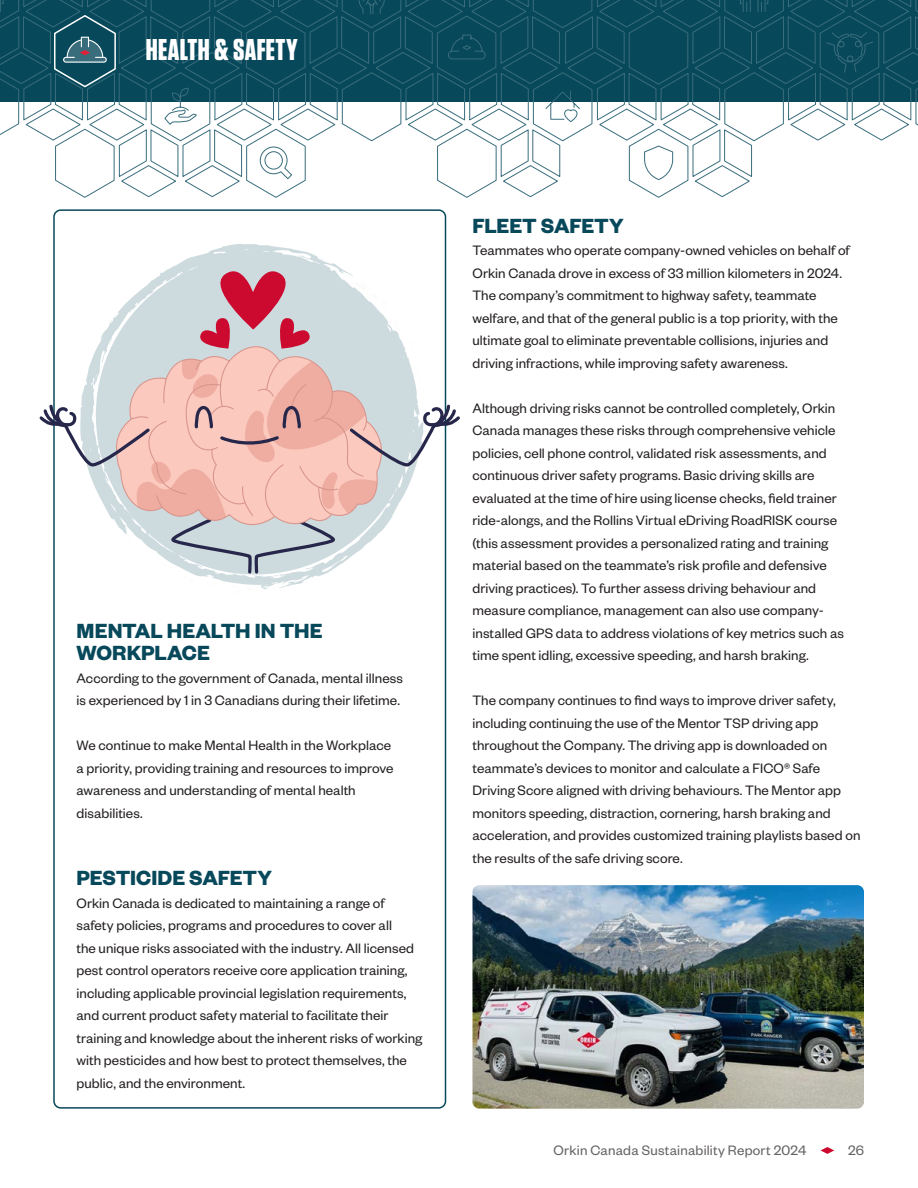
<style>
.page{position:relative;width:918px;height:1188px;background:#fff}
.page>*{position:absolute;margin:0;border:0;box-sizing:border-box;transform-origin:0 0}
.t1{font:700 30px "Tungsten";letter-spacing:.015em;color:#fff}
.t2{font:700 22.5px/22.5px "Founders Grotesk";letter-spacing:-.005em;color:#07485b}
.t3{font:15px/22.5px "Founders Grotesk";letter-spacing:.005em;color:#231f20}
.t4{font:15px "Founders Grotesk";letter-spacing:.015em;color:#656263}
</style>
<div class="page">
<svg style="left:624px;top:0;width:294px;height:198px"></svg>
<svg style="left:0;top:0;width:624px;height:198px"></svg>
<svg style="left:821px;top:1147px;width:13px;height:7px"></svg>
<svg style="left:53px;top:14px;width:64px;height:74px;background:#285f70"></svg>
<svg style="left:39px;top:245px;width:421px;height:348px"></svg>
<img style="left:472px;top:885px;width:392px;height:224px">
<h1 class="t1" style="left:146px;top:33px;width:153px">HEALTH &amp; SAFETY</h1>
<h2 class="t2" style="left:76px;top:618px;width:248px">MENTAL HEALTH IN THE<br>WORKPLACE</h2>
<p class="t3" style="left:76px;top:666px;width:328px">According to the government of Canada, mental illness is experienced by 1 in 3 Canadians during their lifetime.</p>
<p class="t3" style="left:76px;top:733px;width:319px">We continue to make Mental Health in the Workplace a priority, providing training and resources to improve awareness and understanding of mental health disabilities.</p>
<h2 class="t2" style="left:76px;top:866px;width:197px">PESTICIDE SAFETY</h2>
<p class="t3" style="left:76px;top:891px;width:348px">Orkin Canada is dedicated to maintaining a range of safety policies, programs and procedures to cover all<br>the unique risks associated with the industry. All licensed pest control operators receive core application training, including applicable provincial legislation requirements, and current product safety material to facilitate their training and knowledge about the inherent risks of working with pesticides and how best to protect themselves, the public, and the environment.</p>
<h2 class="t2" style="left:472px;top:213px;width:153px">FLEET SAFETY</h2>
<p class="t3" style="left:472px;top:238px;width:379px">Teammates who operate company-owned vehicles on behalf of Orkin Canada drove in excess of 33 million kilometers in 2024.<br>The company’s commitment to highway safety, teammate welfare, and that of the general public is a top priority, with the ultimate goal to eliminate preventable collisions, injuries and driving infractions, while improving safety awareness.</p>
<p class="t3" style="left:472px;top:396px;width:373px">Although driving risks cannot be controlled completely, Orkin Canada manages these risks through comprehensive vehicle policies, cell phone control, validated risk assessments, and continuous driver safety programs. Basic driving skills are evaluated at the time of hire using license checks, field trainer ride-alongs, and the Rollins Virtual eDriving RoadRISK course (this assessment provides a personalized rating and training material based on the teammate’s risk profile and defensive driving practices). To further assess driving behaviour and measure compliance, management can also use company&shy;installed GPS data to address violations of key metrics such as time spent idling, excessive speeding, and harsh braking.</p>
<p class="t3" style="left:472px;top:688px;width:389px">The company continues to find ways to improve driver safety, including continuing the use of the Mentor TSP driving app throughout the Company. The driving app is downloaded on teammate’s devices to monitor and calculate a FICO® Safe Driving Score aligned with driving behaviours. The Mentor app monitors speeding, distraction, cornering, harsh braking and acceleration, and provides customized training playlists based on the results of the safe driving score.</p>
<p class="t4" style="left:554px;top:1141px;width:254px">Orkin Canada Sustainability Report 2024</p>
<p class="t4" style="left:848px;top:1141px;width:17px">26</p>
</div>
